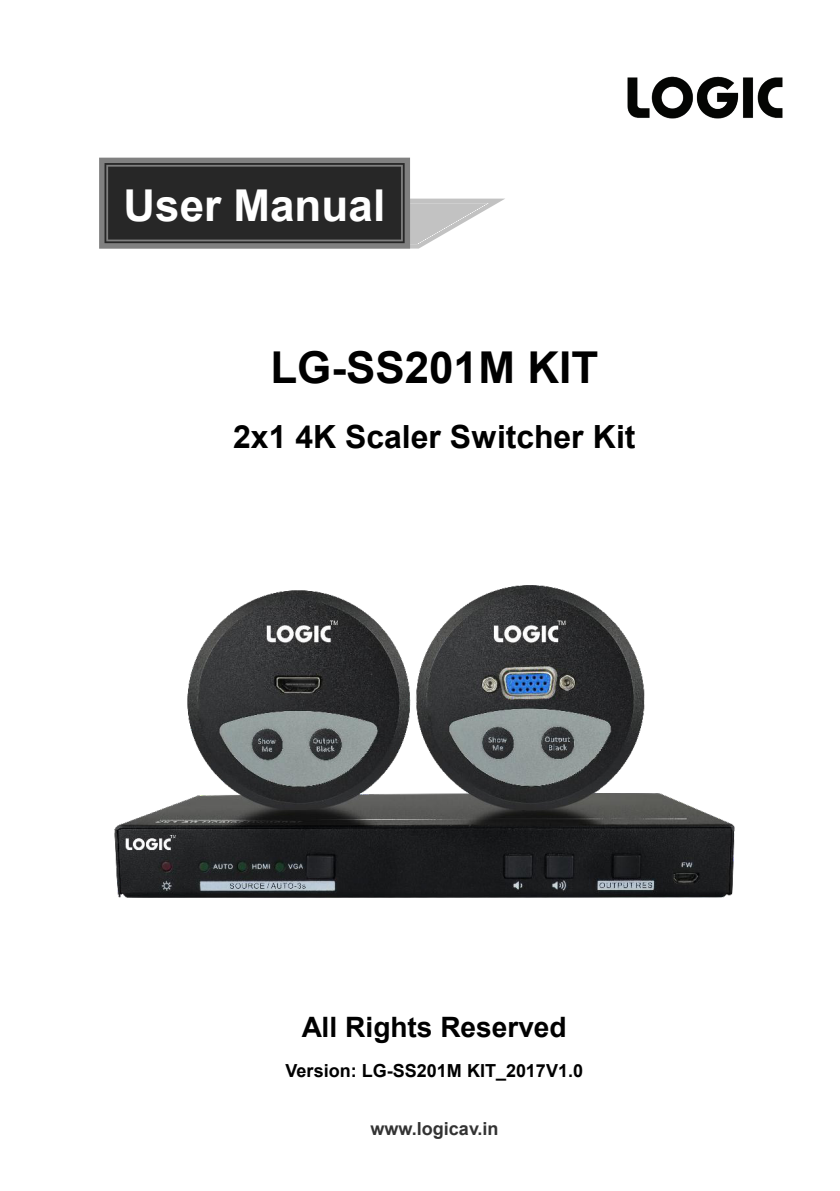
<style>
.page{position:relative;width:840px;height:1191px;background:#fff}
.page>*{position:absolute;margin:0;border:0;box-sizing:border-box;transform-origin:0 0}
.t1{font:700 44px "Arial";color:#000}
.t2{font:700 44px "Arial";color:#fff}
.t3{font:700 32px "Arial";color:#000}
.t4{font:700 28px "Arial";color:#000}
.t5{font:700 18px "Arial";color:#000}
.t6{font:700 18px "Arial";letter-spacing:.005em;color:#333}
</style>
<div class="page">
<svg style="left:99px;top:158px;width:406px;height:91px"></svg>
<img style="left:114px;top:585px;width:621px;height:313px">
<img style="left:627px;top:76px;width:156px;height:43px">
<h1 class="t2" style="left:123px;top:175px;width:263px">User Manual</h1>
<h1 class="t1" style="left:270px;top:336px;width:329px">LG-SS201M KIT</h1>
<h2 class="t3" style="left:233px;top:414px;width:403px">2x1 4K Scaler Switcher Kit</h2>
<h3 class="t4" style="left:302px;top:1007px;width:266px">All Rights Reserved</h3>
<p class="t5" style="left:285px;top:1058px;width:299px">Version: LG-SS201M KIT_2017V1.0</p>
<p class="t6" style="left:370px;top:1116px;width:130px">www.logicav.in</p>
</div>
